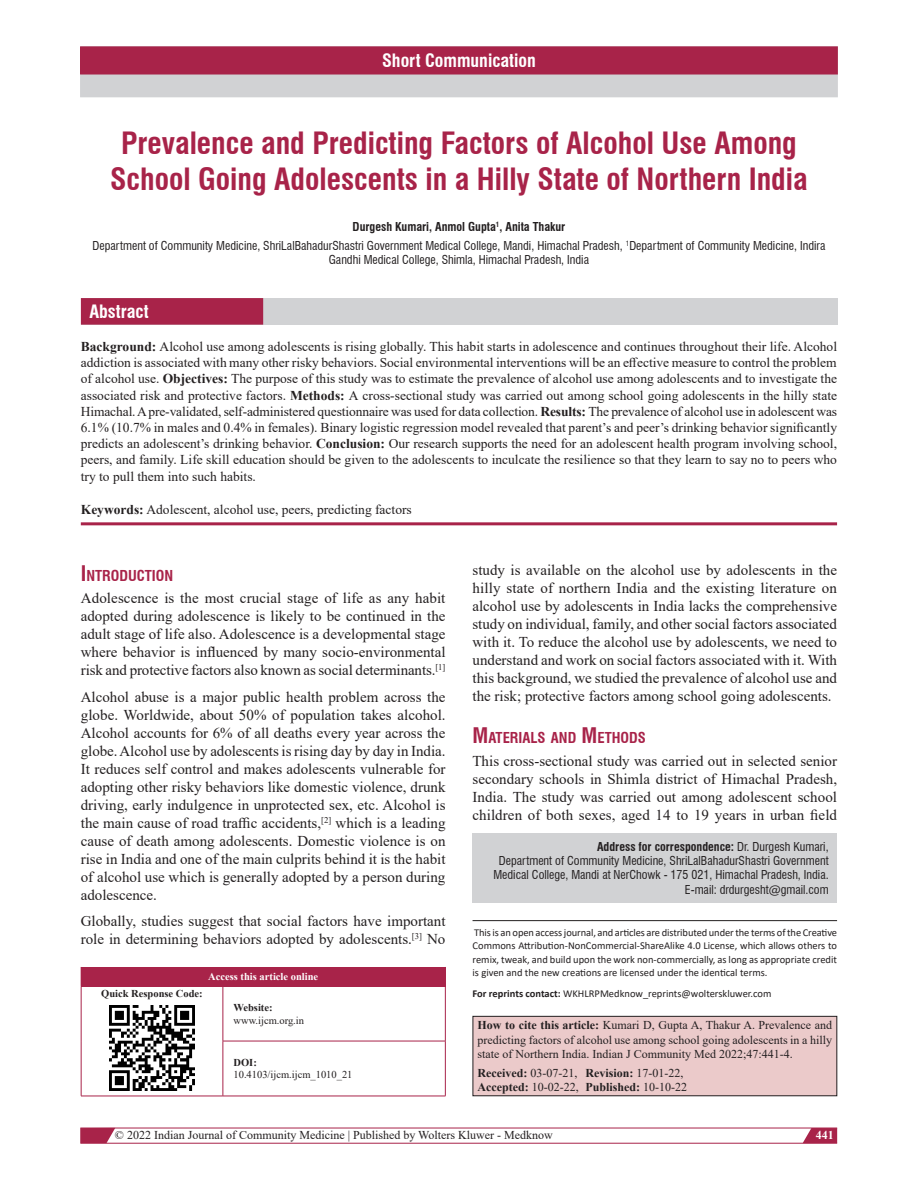
<style>
.page{position:relative;width:918px;height:1188px;background:#fff}
.page>*{position:absolute;margin:0;border:0;box-sizing:border-box;transform-origin:0 0}
.AT{font:700 condensed 30px/36px "Swiss 721 BT";color:#a82349;text-align:center}
.AH{font:700 condensed 18px "Swiss 721 BT";color:#fff}
.ABSH{font:700 condensed 18px "Swiss 721 BT";color:#fff}
.TX{font:15px/18px "Times New Roman";color:#231f20;text-align:justify}
.t1{font:700 condensed 14.7px "Swiss 721 BT";color:#a82349}
.ABS{font:13.5px/16.2px "Times New Roman";color:#231f20;text-align:justify}
.KWD{font:13.5px "Times New Roman";color:#231f20}
.HTC{font:12px/14.4px "Times New Roman";color:#231f20;text-align:justify}
.ADD{font:condensed 12px/14.4px "Swiss 721 BT";color:#231f20;text-align:right}
.AFF{font:condensed 12px/14.4px "Swiss 721 BT";color:#231f20;text-align:center}
.HIS{font:700 12px/14.4px "Times New Roman";color:#231f20}
.AU{font:700 condensed 12px "Swiss 721 BT";color:#231f20}
.t2{font:700 12px "Times New Roman";color:#fff}
.OS{font:10.5px/13.5px "Calibri";color:#231f20;text-align:justify}
.Website{font:10.5px/12.6px "Times New Roman";color:#231f20}
.ATAO{font:700 10.5px "Times New Roman";color:#fff}
.QRC{font:700 10.5px "Times New Roman";color:#231f20}
.s1{font-weight:700}
.s2{font-size:21px}
.s3{font-weight:400}
</style>
<div class="page">
<svg style="left:80px;top:1128px;width:758px;height:16px"></svg>
<div style="left:81px;top:298px;width:756px;height:27px;background:#d1d2d4"></div>
<div style="left:81px;top:298px;width:182px;height:27px;background:#a82349"></div>
<div style="left:80px;top:46px;width:758px;height:51px;background:#d1d2d4"></div>
<div style="left:81px;top:47px;width:756px;height:27px;background:#a82349"></div>
<div style="left:80px;top:46px;width:758px;height:29px;border:2px solid #a82349"></div>
<hr style="left:81px;top:522px;width:756px;height:3px;background:#a82349">
<div style="left:473px;top:833px;width:364px;height:69px;background:#d1d2d4"></div>
<div style="left:81px;top:967px;width:364px;height:19px;background:#a82349"></div>
<svg style="left:445px;top:967px;width:1px;height:19px"></svg>
<hr style="left:81px;top:986px;width:1px;height:55px;background:#a82349">
<hr style="left:81px;top:1041px;width:1px;height:55px;background:#a82349">
<hr style="left:81px;top:986px;width:142px;height:1px;background:#a82349">
<hr style="left:223px;top:986px;width:1px;height:55px;background:#a82349">
<hr style="left:223px;top:986px;width:223px;height:1px;background:#a82349">
<hr style="left:445px;top:986px;width:1px;height:55px;background:#a82349">
<hr style="left:81px;top:1096px;width:142px;height:1px;background:#a82349">
<hr style="left:223px;top:1041px;width:1px;height:55px;background:#a82349">
<hr style="left:223px;top:1041px;width:223px;height:1px;background:#a82349">
<hr style="left:445px;top:1041px;width:1px;height:55px;background:#a82349">
<hr style="left:223px;top:1096px;width:223px;height:1px;background:#a82349">
<img style="left:110px;top:1006px;width:84px;height:85px">
<hr style="left:473px;top:920px;width:364px;height:1px;background:#231f20">
<div style="left:473px;top:1016px;width:364px;height:80px;background:#ebcaca"></div>
<div style="left:473px;top:1016px;width:364px;height:80px;border:1px solid #231f20"></div>
<p class="AH" style="left:382px;top:50px;width:155px">Short Communication</p>
<p class="AT" style="left:110px;top:125px;width:699px">Prevalence and Predicting Factors of Alcohol Use Among<br>School Going Adolescents in a Hilly State of Northern India</p>
<p class="AU" style="left:353px;top:219px;width:214px">Durgesh Kumari, Anmol Gupta<sup>1</sup>, Anita Thakur</p>
<p class="AFF" style="left:92px;top:238px;width:734px">Department of Community Medicine, ShriLalBahadurShastri Government Medical College, Mandi, Himachal Pradesh, <sup>1</sup>Department of Community Medicine, Indira<br>Gandhi Medical College, Shimla, Himachal Pradesh, India</p>
<p class="ABSH" style="left:89px;top:301px;width:61px">Abstract</p>
<p class="ABS" style="left:81px;top:338px;width:758px"><span class="s1">Background:</span> Alcohol use among adolescents is rising globally. This habit starts in adolescence and continues throughout their life. Alcohol addiction is associated with many other risky behaviors. Social environmental interventions will be an effective measure to control the problem of alcohol use. <span class="s1">Objectives:</span> The purpose of this study was to estimate the prevalence of alcohol use among adolescents and to investigate the associated risk and protective factors. <span class="s1">Methods:</span> A cross‑sectional study was carried out among school going adolescents in the hilly state Himachal. Apre‑validated, self‑administered questionnaire was used for data collection. <span class="s1">Results:</span> The prevalence of alcohol use in adolescent was 6.1% (10.7% in males and 0.4% in females). Binary logistic regression model revealed that parent’s and peer’s drinking behavior significantly predicts an adolescent’s drinking behavior. <span class="s1">Conclusion:</span> Our research supports the need for an adolescent health program involving school, peers, and family. Life skill education should be given to the adolescents to inculcate the resilience so that they learn to say no to peers who try to pull them into such habits.</p>
<p class="KWD" style="left:81px;top:500px;width:333px"><span class="s1">Keywords:</span> Adolescent, alcohol use, peers, predicting factors</p>
<h1 class="t1" style="left:81px;top:567px;width:94px"><span class="s2">I</span> NTRODUCTION</h1>
<p class="TX" style="left:81px;top:589px;width:366px">Adolescence is the most crucial stage of life as any habit adopted during adolescence is likely to be continued in the adult stage of life also. Adolescence is a developmental stage where behavior is influenced by many socio‑environmental risk and protective factors also known as social determinants.<sup>[1]</sup></p>
<p class="TX" style="left:81px;top:687px;width:366px">Alcohol abuse is a major public health problem across the globe. Worldwide, about 50% of population takes alcohol.<br>Alcohol accounts for 6% of all deaths every year across the globe. Alcohol use by adolescents is rising day by day in India.<br>It reduces self control and makes adolescents vulnerable for adopting other risky behaviors like domestic violence, drunk driving, early indulgence in unprotected sex, etc. Alcohol is the main cause of road traffic accidents,<sup>[2]</sup> which is a leading cause of death among adolescents. Domestic violence is on rise in India and one of the main culprits behind it is the habit of alcohol use which is generally adopted by a person during adolescence.</p>
<p class="TX" style="left:81px;top:912px;width:366px">Globally, studies suggest that social factors have important role in determining behaviors adopted by adolescents.<sup>[3]</sup> No</p>
<p class="ATAO" style="left:208px;top:969px;width:111px">Access this article online</p>
<p class="QRC" style="left:101px;top:986px;width:103px">Quick Response Code:</p>
<p class="Website" style="left:234px;top:1001px;width:72px"><span class="s1">Website: </span>www.ijcm.org.in</p>
<p class="Website" style="left:234px;top:1056px;width:121px"><span class="s1">DOI:<br></span>10.4103/ijcm.ijcm_1010_21</p>
<p class="TX" style="left:472px;top:561px;width:366px">study is available on the alcohol use by adolescents in the hilly state of northern India and the existing literature on alcohol use by adolescents in India lacks the comprehensive study on individual, family, and other social factors associated with it. To reduce the alcohol use by adolescents, we need to understand and work on social factors associated with it. With this background, we studied the prevalence of alcohol use and the risk; protective factors among school going adolescents.</p>
<h1 class="t1" style="left:472px;top:729px;width:175px"><span class="s2">M</span>ATERIALS AND <span class="s2">M</span>ETHODS</h1>
<p class="TX" style="left:472px;top:751px;width:366px">This cross‑sectional study was carried out in selected senior secondary schools in Shimla district of Himachal Pradesh, India. The study was carried out among adolescent school children of both sexes, aged 14 to 19 years in urban field</p>
<p class="ADD" style="left:493px;top:839px;width:337px"><span class="s1">Address for correspondence:</span> Dr. Durgesh Kumari,<br>Department of Community Medicine, ShriLalBahadurShastri Government Medical College, Mandi at NerChowk ‑ 175 021, Himachal Pradesh, India.<br>E‑mail: drdurgesht@gmail.com</p>
<p class="OS" style="left:473px;top:925px;width:366px">This is an open access journal, and articles are distributed under the terms of the Creative Commons Attribution‑NonCommercial‑ShareAlike 4.0 License, which allows others to remix, tweak, and build upon the work non‑commercially, as long as appropriate credit is given and the new creations are licensed under the identical terms.</p>
<p class="OS" style="left:473px;top:986px;width:300px"><span class="s1">For reprints contact:</span> WKHLRPMedknow_reprints@wolterskluwer.com</p>
<p class="HTC" style="left:478px;top:1018px;width:356px"><span class="s1">How to cite this article:</span> Kumari D, Gupta A, Thakur A. Prevalence and predicting factors of alcohol use among school going adolescents in a hilly state of Northern India. Indian J Community Med 2022;47:441-4.</p>
<p class="HIS" style="left:478px;top:1065px;width:211px">Received: <span class="s3">03-07-21,</span> Revision: <span class="s3">17-01-22,<br></span>Accepted: <span class="s3">10-02-22,</span> Published: <span class="s3">10-10-22</span></p>
<p class="HTC" style="left:115px;top:1128px;width:439px">© 2022 Indian Journal of Community Medicine | Published by Wolters Kluwer - Medknow</p>
<p class="t2" style="left:816px;top:1127px;width:19px">441</p>
</div>
